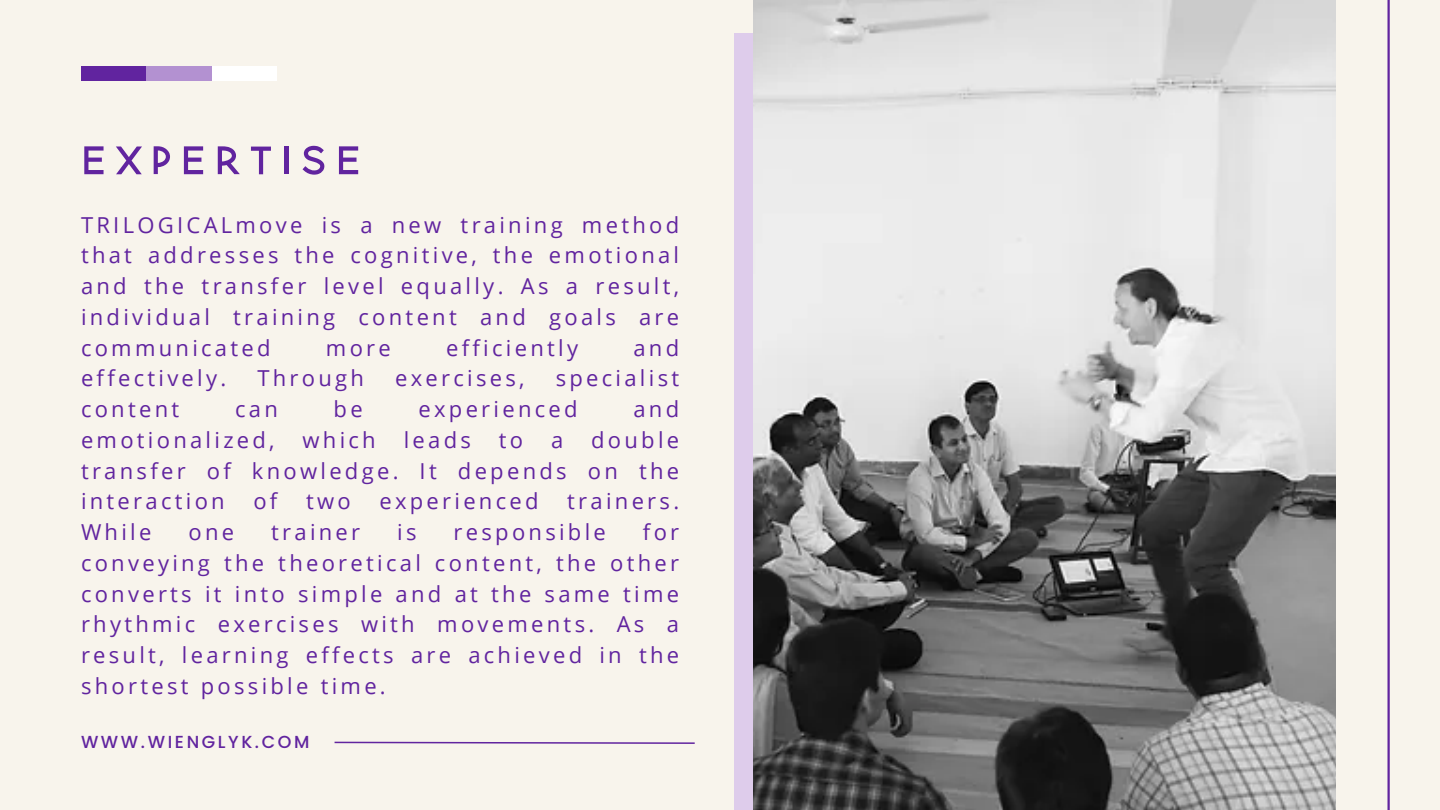
<style>
.page{position:relative;width:1440px;height:810px;background:#f8f4ec}
.page>*{position:absolute;margin:0;border:0;box-sizing:border-box;transform-origin:0 0}
.t1{font:70px "Blooming Elegant Sans";letter-spacing:.125em;color:#61249f}
.t2{font:22px/30.8px "Open Sans";letter-spacing:.15em;color:#61249f;text-align:justify}
.t3{font:500 17.4px "Poppins";letter-spacing:.15em;color:#61249f}
</style>
<div class="page">
<div style="left:734px;top:34px;width:589px;height:776px;background:#decceb"></div>
<img style="left:753px;top:0;width:582px;height:810px">
<hr style="left:1387px;top:0;width:3px;height:810px;background:#61249f">
<div style="left:81px;top:66px;width:65px;height:15px;background:#61249f"></div>
<div style="left:211px;top:66px;width:65px;height:15px;background:#fff"></div>
<div style="left:146px;top:66px;width:65px;height:15px;background:#b391d1"></div>
<svg style="left:334px;top:741px;width:361px;height:3px"></svg>
<p class="t1" style="left:81px;top:122px;width:282px">EXPERTISE</p>
<p class="t2" style="left:81px;top:209px;width:600px">TRILOGICALmove is a new training method that addresses the cognitive, the emotional and the transfer level equally. As a result, individual training content and goals are communicated</p>
<p class="t2" style="left:326px;top:332px;width:66px">more</p>
<p class="t2" style="left:446px;top:332px;width:133px">efficiently</p>
<p class="t2" style="left:633px;top:332px;width:47px">and</p>
<p class="t2" style="left:81px;top:362px;width:147px">effectively.</p>
<p class="t2" style="left:257px;top:362px;width:108px">Through</p>
<p class="t2" style="left:395px;top:362px;width:131px">exercises,</p>
<p class="t2" style="left:556px;top:362px;width:125px">specialist</p>
<p class="t2" style="left:81px;top:393px;width:100px">content</p>
<p class="t2" style="left:235px;top:393px;width:44px">can</p>
<p class="t2" style="left:334px;top:393px;width:31px">be</p>
<p class="t2" style="left:419px;top:393px;width:161px">experienced</p>
<p class="t2" style="left:633px;top:393px;width:47px">and</p>
<p class="t2" style="left:81px;top:424px;width:195px">emotionalized,</p>
<p class="t2" style="left:303px;top:424px;width:75px">which</p>
<p class="t2" style="left:404px;top:424px;width:69px">leads</p>
<p class="t2" style="left:499px;top:424px;width:26px">to</p>
<p class="t2" style="left:551px;top:424px;width:14px">a</p>
<p class="t2" style="left:81px;top:424px;width:600px;text-indent:510px">double transfer of knowledge. It depends on the interaction</p>
<p class="t2" style="left:253px;top:485px;width:25px">of</p>
<p class="t2" style="left:306px;top:485px;width:46px">two</p>
<p class="t2" style="left:379px;top:485px;width:161px">experienced</p>
<p class="t2" style="left:567px;top:485px;width:113px">trainers.</p>
<p class="t2" style="left:81px;top:516px;width:600px;text-indent:562px">for conveying the theoretical content, the other converts it into simple and at the same time rhythmic exercises with movements. As a result, learning effects are achieved in the shortest possible time.</p>
<p class="t3" style="left:81px;top:729px;width:230px">WWW.WIENGLYK.COM</p>
<p class="t2" style="left:81px;top:516px;width:72px">While</p>
<p class="t2" style="left:188px;top:516px;width:47px">one</p>
<p class="t2" style="left:271px;top:516px;width:91px">trainer</p>
<p class="t2" style="left:397px;top:516px;width:21px">is</p>
<p class="t2" style="left:454px;top:516px;width:154px">responsible</p>
</div>
